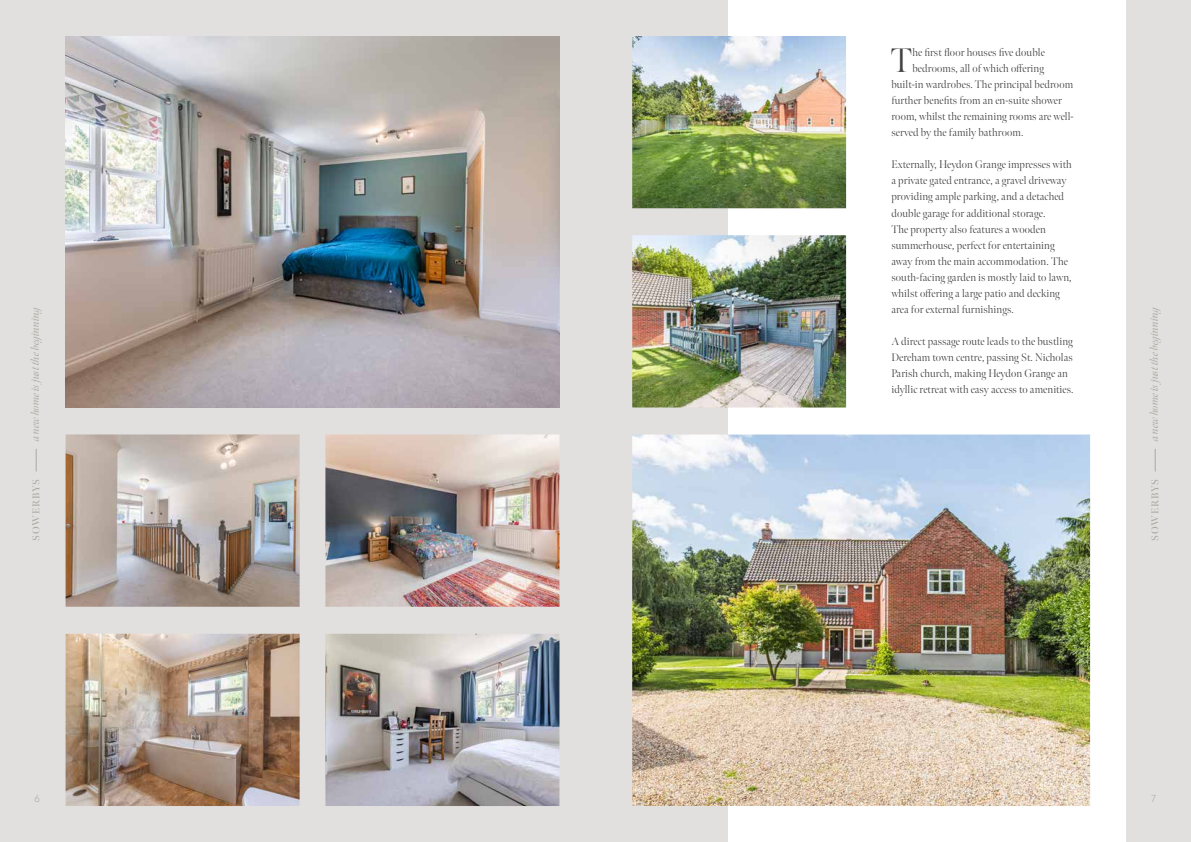
<style>
.page{position:relative;width:1191px;height:842px;background:#fff}
.page>*{position:absolute;margin:0;border:0;box-sizing:border-box;transform-origin:0 0}
.t1{font:300 34px "Meno Banner";color:#434141}
.t2{font:300 11px/16px "Meno Banner";letter-spacing:.01em;color:#434141}
.t3{font:italic 11px "Meno Banner";letter-spacing:-.01em;color:#ada8a0}
.t4{font:600 10px "Meno Banner";letter-spacing:.08em;color:#ada8a0}
.t5{font:300 10px "Quasimoda";color:#ada8a0}
</style>
<div class="page">
<div style="left:0;top:0;width:595px;height:842px;background:#e2e0df"></div>
<div style="left:595px;top:0;width:596px;height:842px;background:#e2e0df"></div>
<svg style="left:36px;top:449px;width:1px;height:22px"></svg>
<svg style="left:1155px;top:449px;width:1px;height:22px"></svg>
<img style="left:66px;top:434px;width:234px;height:173px">
<img style="left:325px;top:434px;width:234px;height:173px">
<img style="left:66px;top:634px;width:234px;height:172px">
<img style="left:66px;top:36px;width:493px;height:372px">
<div style="left:728px;top:0;width:397px;height:842px;background:#fff"></div>
<img style="left:632px;top:36px;width:214px;height:172px">
<img style="left:632px;top:434px;width:458px;height:372px">
<img style="left:325px;top:634px;width:234px;height:172px">
<img style="left:632px;top:235px;width:214px;height:172px">
<h1 class="t1" style="left:890px;top:40px;width:23px">T</h1>
<p class="t2" style="left:912px;top:45px;width:134px">he first floor houses five double</p>
<p class="t2" style="left:912px;top:61px;width:133px">bedrooms, all of which offering</p>
<p class="t2" style="left:891px;top:77px;width:183px">built-in wardrobes. The principal bedroom</p>
<p class="t2" style="left:891px;top:93px;width:172px">further benefits from an en-suite shower</p>
<p class="t2" style="left:891px;top:109px;width:184px">room, whilst the remaining rooms are well-</p>
<p class="t2" style="left:891px;top:125px;width:134px">served by the family bathroom.</p>
<p class="t2" style="left:891px;top:157px;width:182px">Externally, Heydon Grange impresses with a private gated entrance, a gravel driveway providing ample parking, and a detached double garage for additional storage.<br>The property also features a wooden summerhouse, perfect for entertaining away from the main accommodation. The south-facing garden is mostly laid to lawn, whilst offering a large patio and decking area for external furnishings.</p>
<p class="t2" style="left:891px;top:333px;width:184px">A direct passage route leads to the bustling Dereham town centre, passing St. Nicholas Parish church, making Heydon Grange an idyllic retreat with easy access to amenities.</p>
<p class="t3" style="left:29px;top:441px;width:138px;rotate:-90deg">a new home is just the beginning</p>
<p class="t3" style="left:1147px;top:441px;width:138px;rotate:-90deg">a new home is just the beginning</p>
<p class="t4" style="left:30px;top:541px;width:63px;rotate:-90deg">SOWERBYS</p>
<p class="t4" style="left:1149px;top:541px;width:63px;rotate:-90deg">SOWERBYS</p>
<p class="t5" style="left:35px;top:791px;width:7px">6</p>
<p class="t5" style="left:1151px;top:791px;width:6px">7</p>
</div>
